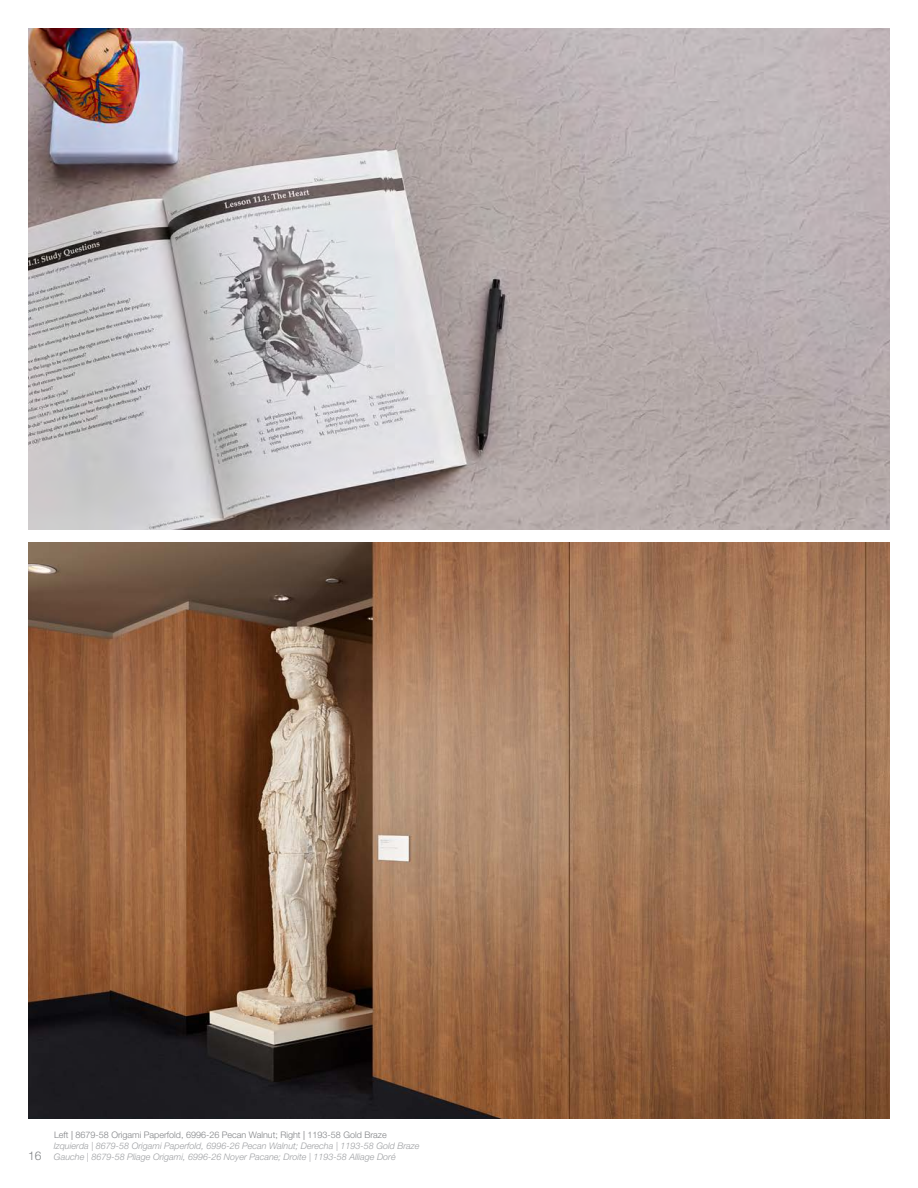
<style>
.page{position:relative;width:918px;height:1188px;background:#fff}
.page>*{position:absolute;margin:0;border:0;box-sizing:border-box;transform-origin:0 0}
.t1{font:300 12px "Helvetica Neue LT Pro";color:#808285}
.t2{font:italic 300 9px "Helvetica Neue LT Pro";color:#9d9fa2}
.t3{font:300 9px "Helvetica Neue LT Pro";color:#808285}
.s1{font-family:"Helvetica Neue";font-weight:400}
</style>
<div class="page">
<img style="left:28px;top:543px;width:862px;height:576px">
<img style="left:28px;top:28px;width:862px;height:501px">
<h1 class="t1" style="left:28px;top:1148px;width:15px">16</h1>
<p class="t3" style="left:54px;top:1130px;width:334px">Left <span class="s1">|</span> 8679-58 Origami Paperfold, 6996-26 Pecan Walnut; Right <span class="s1">|</span> 1193-58 Gold Braze</p>
<p class="t2" style="left:54px;top:1140px;width:367px">Izquierda | 8679-58 Origami Paperfold, 6996-26 Pecan Walnut; Derecha | 1193-58 Gold Braze</p>
<p class="t2" style="left:54px;top:1151px;width:343px">Gauche | 8679-58 Pliage Origami, 6996-26 Noyer Pacane; Droite | 1193-58 Alliage Doré</p>
</div>
